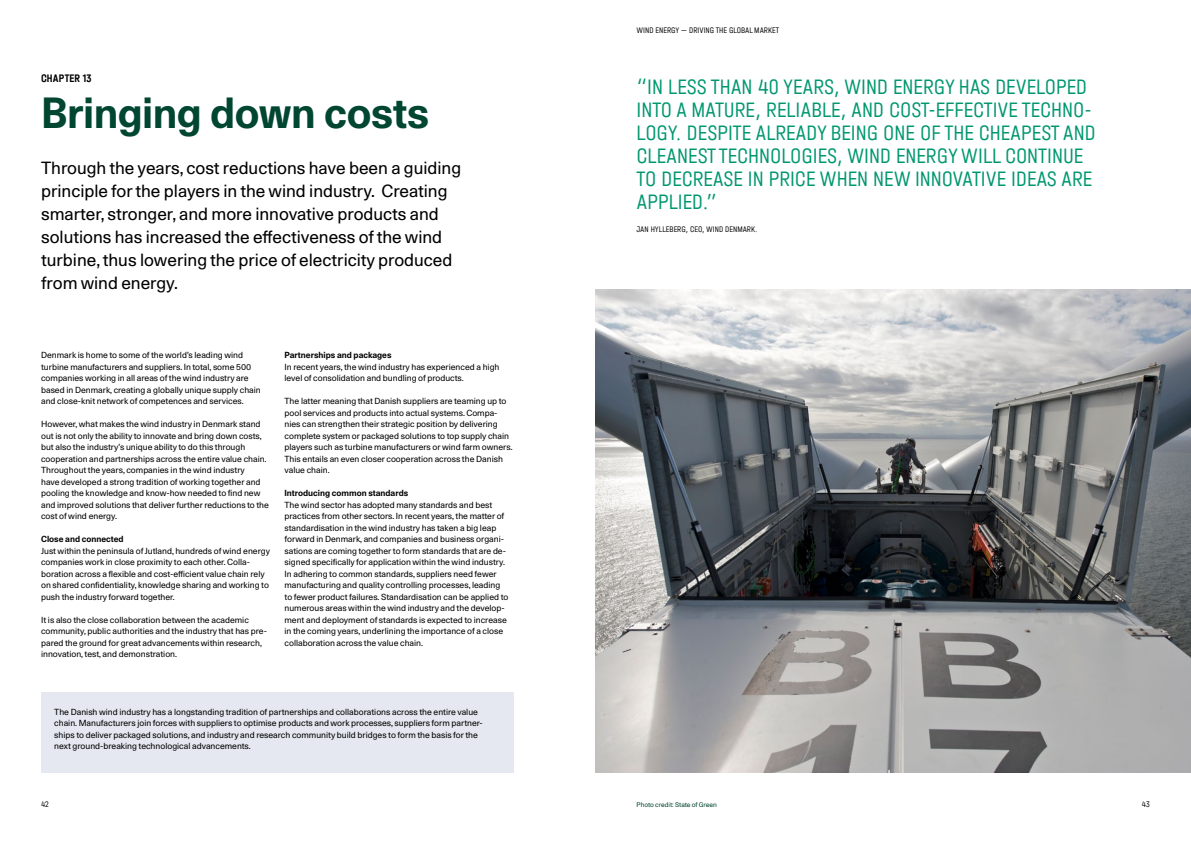
<style>
.page{position:relative;width:1191px;height:842px;background:#fff}
.page>*{position:absolute;margin:0;border:0;box-sizing:border-box;transform-origin:0 0}
.t1{font:700 42px "Unica 77 LL";letter-spacing:-.01em;color:#014631}
.t2{font:300 22px/23px "Halvar Eng";color:#009770}
.t3{font:17px/23px "Unica 77 LL";color:#000}
.t4{font:500 11.5px "Halvar Eng";letter-spacing:.015em;color:#000}
.t5{font:8.5px/11.5px "Unica 77 LL";color:#000}
.t6{font:300 8.5px "Halvar Eng";color:#000}
.t7{font:700 8.5px "Unica 77 LL";color:#000}
.t8{font:6.5px "Unica 77 LL";color:#014631}
</style>
<div class="page">
<div style="left:41px;top:692px;width:473px;height:80px;background:#e5e8f1"></div>
<img style="left:595px;top:289px;width:596px;height:483px">
<h3 class="t4" style="left:41px;top:72px;width:52px">CHAPTER 13</h3>
<h1 class="t1" style="left:41px;top:84px;width:390px">Bringing down costs</h1>
<p class="t3" style="left:41px;top:156px;width:421px">Through the years, cost reductions have been a guiding principle for the players in the wind industry. Creating smarter, stronger, and more innovative products and solutions has increased the effectiveness of the wind turbine, thus lowering the price of electricity produced from wind energy.</p>
<p class="t5" style="left:41px;top:349px;width:221px">Denmark is home to some of the world’s leading wind turbine manufacturers and suppliers. In total, some 500 companies working in all areas of the wind industry are based in Denmark, creating a globally unique supply chain and close-knit network of competences and services.</p>
<p class="t5" style="left:41px;top:418px;width:229px">However, what makes the wind industry in Denmark stand out is not only the ability to innovate and bring down costs, but also the industry’s unique ability to do this through cooperation and partnerships across the entire value chain.<br>Throughout the years, companies in the wind industry<br>have developed a strong tradition of working together and pooling the knowledge and know-how needed to find new and improved solutions that deliver further reductions to the cost of wind energy.</p>
<p class="t7" style="left:41px;top:533px;width:84px">Close and connected</p>
<p class="t5" style="left:41px;top:545px;width:230px">Just within the peninsula of Jutland, hundreds of wind energy companies work in close proximity to each other. Colla&shy;boration across a flexible and cost-efficient value chain rely on shared confidentiality, knowledge sharing and working to push the industry forward together.</p>
<p class="t5" style="left:41px;top:614px;width:227px">It is also the close collaboration between the academic community, public authorities and the industry that has pre&shy;pared the ground for great advancements within research, innovation, test, and demonstration.</p>
<p class="t7" style="left:284px;top:349px;width:108px">Partnerships and packages</p>
<p class="t5" style="left:284px;top:361px;width:216px">In recent years, the wind industry has experienced a high level of consolidation and bundling of products.</p>
<p class="t5" style="left:284px;top:395px;width:230px">The latter meaning that Danish suppliers are teaming up to pool services and products into actual systems. Compa&shy;nies can strengthen their strategic position by delivering complete system or packaged solutions to top supply chain players such as turbine manufacturers or wind farm owners.<br>This entails an even closer cooperation across the Danish value chain.</p>
<p class="t7" style="left:284px;top:487px;width:125px">Introducing common standards</p>
<p class="t5" style="left:284px;top:499px;width:225px">The wind sector has adopted many standards and best practices from other sectors. In recent years, the matter of standardisation in the wind industry has taken a big leap forward in Denmark, and companies and business organi&shy;sations are coming together to form standards that are de&shy;signed specifically for application within the wind industry.<br>In adhering to common standards, suppliers need fewer manufacturing and quality controlling processes, leading to fewer product failures. Standardisation can be applied to numerous areas within the wind industry and the develop&shy;ment and deployment of standards is expected to increase in the coming years, underlining the importance of a close collaboration across the value chain.</p>
<p class="t5" style="left:54px;top:706px;width:430px">The Danish wind industry has a longstanding tradition of partnerships and collaborations across the entire value chain. Manufacturers join forces with suppliers to optimise products and work processes, suppliers form partner&shy;ships to deliver packaged solutions, and industry and research community build bridges to form the basis for the next ground-breaking technological advancements.</p>
<p class="t6" style="left:636px;top:25px;width:144px">WIND ENERGY — DRIVING THE GLOBAL MARKET</p>
<p class="t2" style="left:636px;top:75px;width:460px">“IN LESS THAN 40 YEARS, WIND ENERGY HAS DEVELOPED INTO A MATURE, RELIABLE, AND COST-EFFECTIVE TECHNO-LOGY. DESPITE ALREADY BEING ONE OF THE CHEAPEST AND CLEANEST TECHNOLOGIES, WIND ENERGY WILL CONTINUE TO DECREASE IN PRICE WHEN NEW INNOVATIVE IDEAS ARE APPLIED.”</p>
<p class="t6" style="left:636px;top:224px;width:123px">JAN HYLLEBERG, CEO, WIND DENMARK.</p>
<p class="t6" style="left:41px;top:799px;width:9px">42</p>
<p class="t6" style="left:1141px;top:799px;width:9px">43</p>
<p class="t8" style="left:636px;top:800px;width:82px">Photo credit: State of Green</p>
</div>
